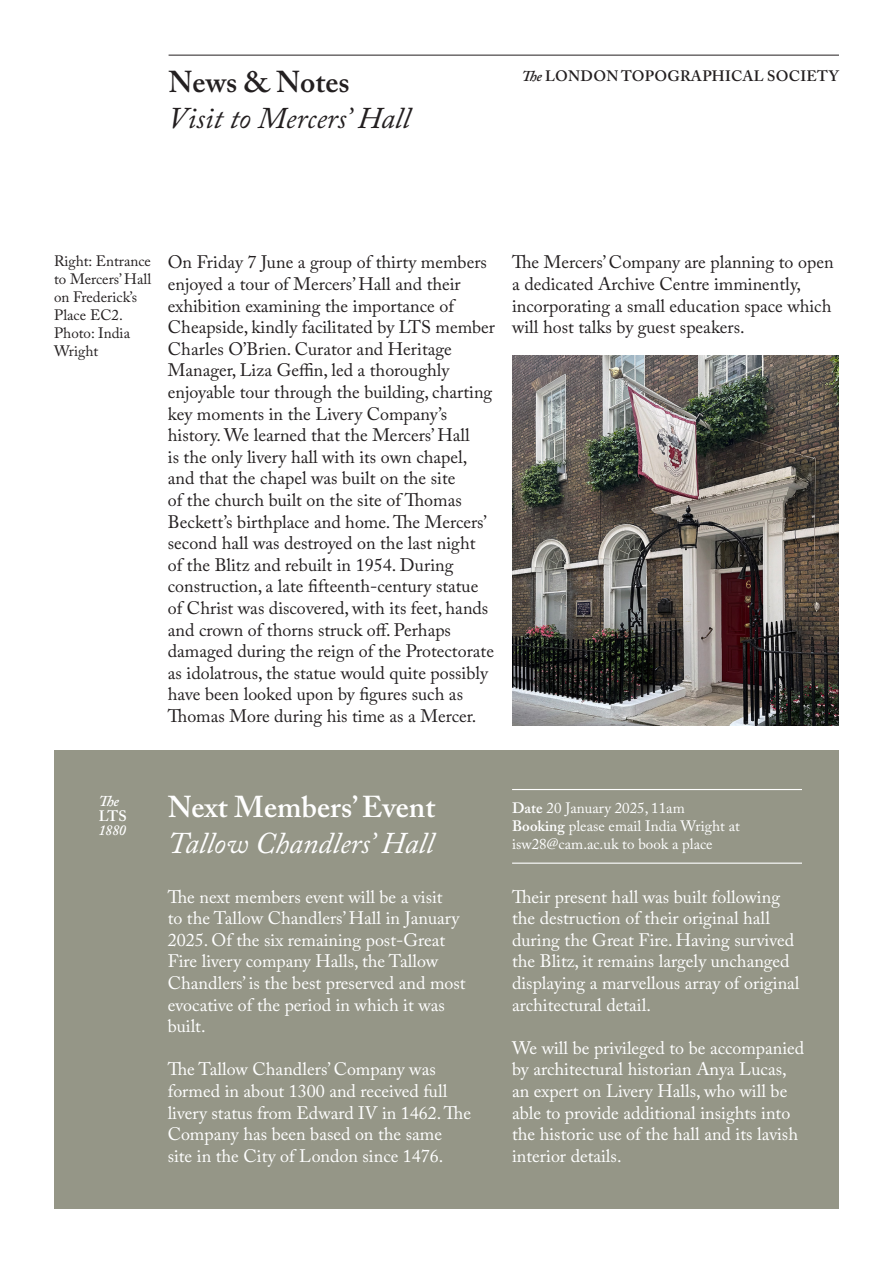
<style>
.page{position:relative;width:893px;height:1263px;background:#fff}
.page>*{position:absolute;margin:0;border:0;box-sizing:border-box;transform-origin:0 0}
.t1{font:italic 30px "Adobe Caslon Pro";color:#fff}
.t2{font:italic 30px "Adobe Caslon Pro";color:#231f20}
.t3{font:600 30px "Adobe Caslon Pro";color:#fff}
.t4{font:600 30px "Adobe Caslon Pro";color:#231f20}
.t5{font:18px/21.6px "Adobe Caslon Pro";color:#231f20}
.t6{font:18px/21.6px "Adobe Caslon Pro";color:#fff}
.t7{font:15px "Adobe Caslon Pro";color:#fff}
.t8{font:15px/18px "Adobe Caslon Pro";color:#231f20}
.t9{font:600 15px "Adobe Caslon Pro";letter-spacing:.015em;color:#231f20}
.t10{font:italic 600 15px "Adobe Caslon Pro";color:#fff;scale:.9 1}
.t11{font:italic 600 15px "Adobe Caslon Pro";color:#fff}
.t12{font:600 15px "Adobe Caslon Pro";color:#fff}
.s1{font-style:italic}
.s2{font-weight:600}
</style>
<div class="page">
<hr style="left:169px;top:55px;width:670px;height:1px;background:#231f20">
<img style="left:512px;top:355px;width:326px;height:370px">
<div style="left:54px;top:750px;width:785px;height:459px;background:#959687"></div>
<hr style="left:512px;top:862px;width:290px;height:2px;background:#fff">
<hr style="left:512px;top:789px;width:290px;height:1px;background:#fff">
<p class="t4" style="left:169px;top:64px;width:182px">News &amp; Notes</p>
<p class="t2" style="left:169px;top:100px;width:243px">Visit to Mercers’ Hall</p>
<p class="t9" style="left:522px;top:67px;width:319px"><span class="s1">The</span> LONDON TOPOGRAPHICAL SOCIETY</p>
<p class="t8" style="left:54px;top:252px;width:99px">Right: Entrance to Mercers’ Hall on Frederick’s<br>Place EC2.<br>Photo: India<br>Wright</p>
<p class="t5" style="left:168px;top:251px;width:329px">On Friday 7 June a group of thirty members enjoyed a tour of Mercers’ Hall and their exhibition examining the importance of Cheapside, kindly facilitated by LTS member Charles O’Brien. Curator and Heritage Manager, Liza Geffin, led a thoroughly enjoyable tour through the building, charting key moments in the Livery Company’s history. We learned that the Mercers’ Hall<br>is the only livery hall with its own chapel, and that the chapel was built on the site<br>of the church built on the site of Thomas Beckett’s birthplace and home. The Mercers’ second hall was destroyed on the last night<br>of the Blitz and rebuilt in 1954. During construction, a late fifteenth-century statue of Christ was discovered, with its feet, hands and crown of thorns struck off. Perhaps damaged during the reign of the Protectorate as idolatrous, the statue would quite possibly have been looked upon by figures such as Thomas More during his time as a Mercer.</p>
<p class="t5" style="left:512px;top:251px;width:323px">The Mercers’ Company are planning to open a dedicated Archive Centre imminently, incorporating a small education space which will host talks by guest speakers.</p>
<p class="t11" style="left:99px;top:792px;width:22px">The</p>
<p class="t12" style="left:99px;top:807px;width:29px">LTS</p>
<p class="t10" style="left:99px;top:821px;width:31px">1880</p>
<p class="t3" style="left:168px;top:789px;width:269px">Next Members’ Event</p>
<p class="t1" style="left:168px;top:825px;width:267px">Tallow Chandlers’ Hall</p>
<p class="t6" style="left:168px;top:885px;width:299px">The next members event will be a visit<br>to the Tallow Chandlers’ Hall in January 2025. Of the six remaining post-Great Fire livery company Halls, the Tallow Chandlers’ is the best preserved and most evocative of the period in which it was built.</p>
<p class="t6" style="left:168px;top:1058px;width:305px">The Tallow Chandlers’ Company was formed in about 1300 and received full livery status from Edward IV in 1462. The Company has been based on the same site in the City of London since 1476.</p>
<p class="t7" style="left:512px;top:799px;width:174px"><span class="s2">Date</span> 20 January 2025, 11am</p>
<p class="t7" style="left:512px;top:817px;width:229px"><span class="s2">Booking</span> please email India Wright at</p>
<p class="t7" style="left:512px;top:835px;width:202px">isw28@cam.ac.uk to book a place</p>
<p class="t6" style="left:512px;top:885px;width:289px">Their present hall was built following the destruction of their original hall during the Great Fire. Having survived the Blitz, it remains largely unchanged displaying a marvellous array of original architectural detail.</p>
<p class="t6" style="left:512px;top:1037px;width:294px">We will be privileged to be accompanied by architectural historian Anya Lucas, an expert on Livery Halls, who will be able to provide additional insights into the historic use of the hall and its lavish interior details.</p>
</div>
